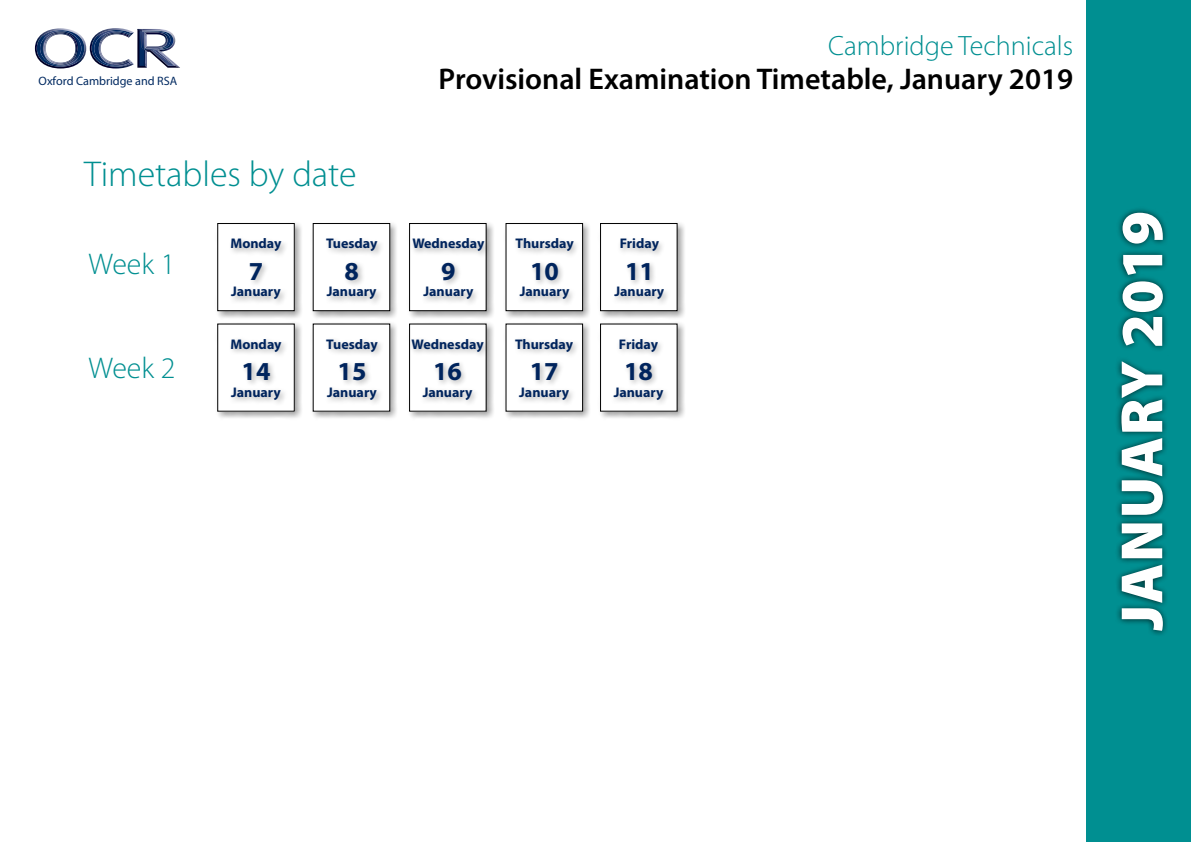
<style>
.page{position:relative;width:1191px;height:842px;background:#fff}
.page>*{position:absolute;margin:0;border:0;box-sizing:border-box;transform-origin:0 0}
.t1{font:900 60px "Myriad Pro";color:#fff}
.t2{font:300 36px "Myriad Pro";color:#008f91}
.t3{font:600 30px "Myriad Pro";color:#000}
.t4{font:300 30px "Myriad Pro";color:#008f91}
.t5{font:300 28px "Myriad Pro";color:#008f91}
.t6{font:700 26px "Myriad Pro";color:#00245d}
.t7{font:700 14px "Myriad Pro";color:#00245d}
.t8{font:12.2px "Myriad Pro";color:#022a61}
</style>
<div class="page">
<div style="left:1086px;top:0;width:105px;height:842px;background:#008f91"></div>
<div style="left:1114px;top:206px;width:55px;height:431px;background:#000;opacity:.75"></div>
<div style="left:215px;top:321px;width:88px;height:99px;background:#000;opacity:.4"></div>
<div style="left:218px;top:324px;width:76px;height:87px;background:#fff"></div>
<div style="left:407px;top:321px;width:88px;height:99px;background:#000;opacity:.4"></div>
<div style="left:409px;top:324px;width:77px;height:87px;background:#fff"></div>
<div style="left:310px;top:321px;width:88px;height:99px;background:#000;opacity:.4"></div>
<div style="left:313px;top:324px;width:77px;height:87px;background:#fff"></div>
<div style="left:597px;top:321px;width:88px;height:99px;background:#000;opacity:.4"></div>
<div style="left:600px;top:324px;width:77px;height:87px;background:#fff"></div>
<div style="left:503px;top:321px;width:88px;height:99px;background:#000;opacity:.4"></div>
<div style="left:506px;top:324px;width:76px;height:87px;background:#fff"></div>
<div style="left:215px;top:221px;width:88px;height:99px;background:#000;opacity:.4"></div>
<div style="left:218px;top:223px;width:76px;height:88px;background:#fff"></div>
<div style="left:218px;top:223px;width:76px;height:88px;border:1px solid #000"></div>
<div style="left:228px;top:235px;width:61px;height:72px;background:#000;opacity:.3"></div>
<div style="left:407px;top:221px;width:88px;height:99px;background:#000;opacity:.4"></div>
<div style="left:409px;top:223px;width:77px;height:88px;background:#fff"></div>
<div style="left:409px;top:223px;width:77px;height:88px;border:1px solid #000"></div>
<div style="left:409px;top:235px;width:83px;height:72px;background:#000;opacity:.3"></div>
<div style="left:310px;top:221px;width:88px;height:99px;background:#000;opacity:.4"></div>
<div style="left:313px;top:223px;width:77px;height:88px;background:#fff"></div>
<div style="left:313px;top:223px;width:77px;height:88px;border:1px solid #000"></div>
<div style="left:323px;top:235px;width:61px;height:72px;background:#000;opacity:.3"></div>
<div style="left:597px;top:221px;width:88px;height:99px;background:#000;opacity:.4"></div>
<div style="left:600px;top:223px;width:77px;height:88px;background:#fff"></div>
<div style="left:600px;top:223px;width:77px;height:88px;border:1px solid #000"></div>
<div style="left:503px;top:221px;width:88px;height:99px;background:#000;opacity:.4"></div>
<div style="left:506px;top:223px;width:76px;height:88px;background:#fff"></div>
<div style="left:506px;top:223px;width:76px;height:88px;border:1px solid #000"></div>
<div style="left:512px;top:235px;width:69px;height:72px;background:#000;opacity:.3"></div>
<div style="left:611px;top:235px;width:60px;height:72px;background:#000;opacity:.3"></div>
<div style="left:228px;top:336px;width:61px;height:71px;background:#000;opacity:.3"></div>
<div style="left:408px;top:336px;width:83px;height:71px;background:#000;opacity:.3"></div>
<div style="left:323px;top:336px;width:62px;height:71px;background:#000;opacity:.3"></div>
<div style="left:512px;top:336px;width:68px;height:71px;background:#000;opacity:.3"></div>
<div style="left:610px;top:336px;width:60px;height:71px;background:#000;opacity:.3"></div>
<img style="left:172px;top:64px;width:8px;height:4px">
<img style="left:173px;top:34px;width:2px;height:13px">
<img style="left:172px;top:33px;width:1px;height:15px">
<img style="left:172px;top:61px;width:3px;height:5px">
<svg style="left:35px;top:28px;width:137px;height:41px"></svg>
<p class="t8" style="left:39px;top:73px;width:140px">Oxford Cambridge and RSA</p>
<p class="t2" style="left:84px;top:154px;width:274px">Timetables by date</p>
<p class="t4" style="left:89px;top:247px;width:88px">Week 1</p>
<p class="t4" style="left:89px;top:351px;width:88px">Week 2</p>
<p class="t7" style="left:230px;top:235px;width:53px">Monday</p>
<p class="t6" style="left:249px;top:254px;width:16px">7</p>
<p class="t7" style="left:231px;top:283px;width:51px">January</p>
<p class="t7" style="left:230px;top:335px;width:53px">Monday</p>
<p class="t6" style="left:241px;top:354px;width:30px">14</p>
<p class="t7" style="left:231px;top:383px;width:51px">January</p>
<p class="t7" style="left:326px;top:235px;width:53px">Tuesday</p>
<p class="t6" style="left:344px;top:254px;width:16px">8</p>
<p class="t7" style="left:327px;top:283px;width:51px">January</p>
<p class="t7" style="left:326px;top:335px;width:53px">Tuesday</p>
<p class="t6" style="left:337px;top:354px;width:30px">15</p>
<p class="t7" style="left:327px;top:383px;width:51px">January</p>
<p class="t5" style="left:828px;top:30px;width:246px">Cambridge Technicals</p>
<p class="t3" style="left:438px;top:59px;width:636px">Provisional Examination Timetable, January 2019</p>
<p class="t7" style="left:412px;top:235px;width:74px">Wednesday</p>
<p class="t6" style="left:441px;top:254px;width:16px">9</p>
<p class="t7" style="left:423px;top:283px;width:51px">January</p>
<p class="t7" style="left:411px;top:335px;width:74px">Wednesday</p>
<p class="t6" style="left:433px;top:354px;width:30px">16</p>
<p class="t7" style="left:423px;top:383px;width:51px">January</p>
<p class="t7" style="left:515px;top:235px;width:60px">Thursday</p>
<p class="t6" style="left:530px;top:254px;width:30px">10</p>
<p class="t7" style="left:520px;top:283px;width:51px">January</p>
<p class="t7" style="left:515px;top:335px;width:60px">Thursday</p>
<p class="t6" style="left:529px;top:354px;width:30px">17</p>
<p class="t7" style="left:519px;top:383px;width:51px">January</p>
<p class="t7" style="left:620px;top:235px;width:41px">Friday</p>
<p class="t6" style="left:625px;top:254px;width:30px">11</p>
<p class="t7" style="left:614px;top:283px;width:51px">January</p>
<p class="t7" style="left:619px;top:335px;width:41px">Friday</p>
<p class="t6" style="left:624px;top:354px;width:30px">18</p>
<p class="t7" style="left:613px;top:383px;width:51px">January</p>
<h1 class="t1" style="left:1107px;top:631px;width:421px;rotate:-90deg">JANUARY 2019</h1>
</div>
